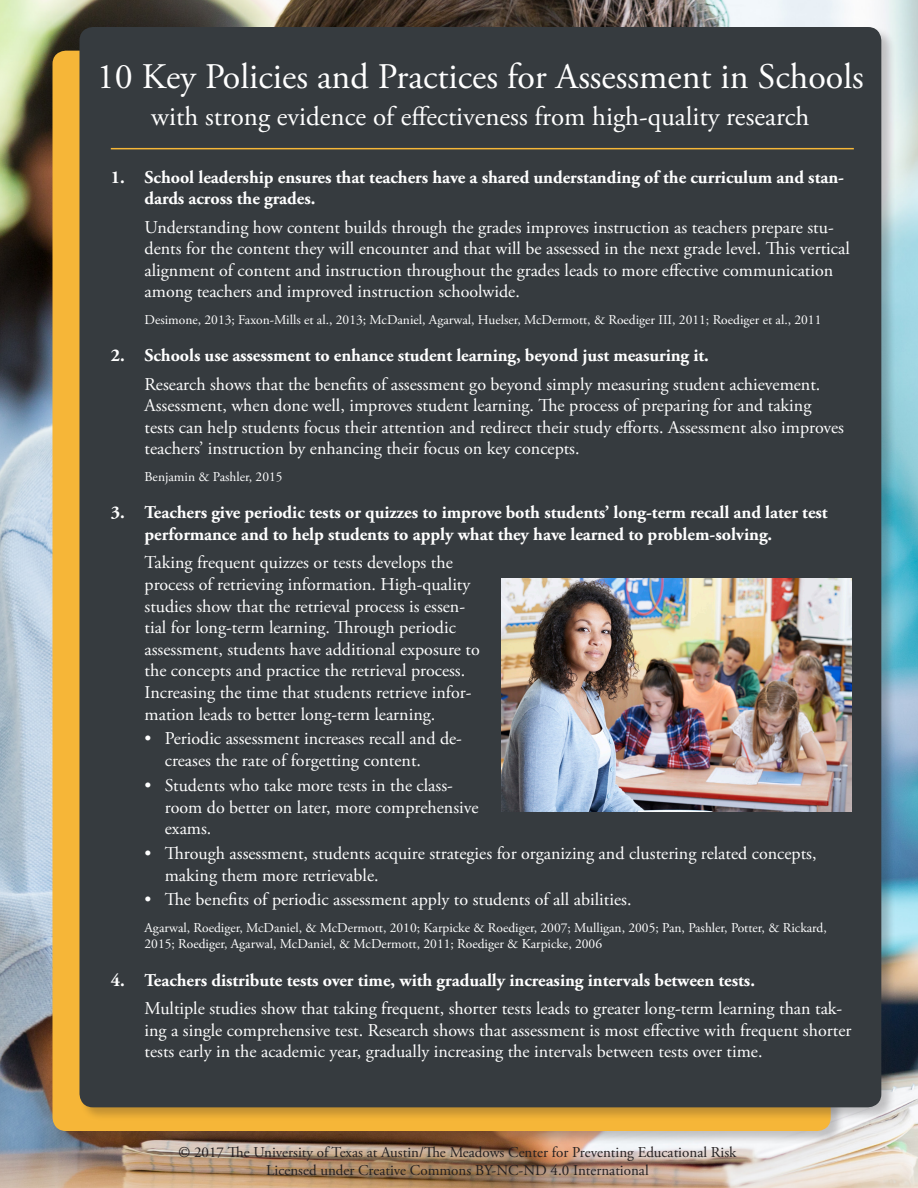
<style>
.page{position:relative;width:918px;height:1188px;background:#fff}
.page>*{position:absolute;margin:0;border:0;box-sizing:border-box;transform-origin:0 0}
.t1{font:36px "Adobe Garamond Pro";color:#fff}
.t2{font:27px "Adobe Garamond Pro";color:#fff}
.Explanation{font:18px/21.6px "Adobe Garamond Pro";color:#fff}
.t3{font:700 18px/21.6px "Adobe Garamond Pro";letter-spacing:-.005em;color:#fff}
.t4{font:15px/18px "Adobe Garamond Pro";color:#231f20;text-align:center}
.Citation{font:13.5px/16.2px "Adobe Garamond Pro";color:#fff}
</style>
<div class="page">
<img style="left:0;top:0;width:918px;height:1188px">
<div style="left:52px;top:51px;width:779px;height:1080px;background:#f6b638;border-radius:14px"></div>
<div style="left:78px;top:26px;width:818px;height:1096px;background:#231f20;opacity:.25"></div>
<div style="left:80px;top:27px;width:801px;height:1080px;background:#363b3f;border-radius:14px"></div>
<hr style="left:111px;top:148px;width:743px;height:1px;background:#f6b638">
<img style="left:502px;top:579px;width:349px;height:233px">
<p class="t1" style="left:97px;top:55px;width:768px">10 Key Policies and Practices for Assessment in Schools</p>
<p class="t2" style="left:151px;top:100px;width:660px">with strong evidence of effectiveness from high-quality research</p>
<p class="t3" style="left:145px;top:166px;width:701px;text-indent:-34px">1. School leadership ensures that teachers have a shared understanding of the curriculum and stan&shy;dards across the grades.</p>
<p class="Explanation" style="left:145px;top:217px;width:707px">Understanding how content builds through the grades improves instruction as teachers prepare stu&shy;dents for the content they will encounter and that will be assessed in the next grade level. This vertical alignment of content and instruction throughout the grades leads to more effective communication among teachers and improved instruction schoolwide.</p>
<p class="Citation" style="left:145px;top:312px;width:678px">Desimone, 2013; Faxon-Mills et al., 2013; McDaniel, Agarwal, Huelser, McDermott, &amp; Roediger III, 2011; Roediger et al., 2011</p>
<p class="t3" style="left:111px;top:345px;width:600px">2. Schools use assessment to enhance student learning, beyond just measuring it.</p>
<p class="Explanation" style="left:145px;top:374px;width:701px">Research shows that the benefits of assessment go beyond simply measuring student achievement.<br>Assessment, when done well, improves student learning. The process of preparing for and taking tests can help students focus their attention and redirect their study efforts. Assessment also improves teachers’ instruction by enhancing their focus on key concepts.</p>
<p class="Citation" style="left:145px;top:469px;width:140px">Benjamin &amp; Pashler, 2015</p>
<p class="t3" style="left:145px;top:502px;width:685px;text-indent:-34px">3. Teachers give periodic tests or quizzes to improve both students’ long-term recall and later test performance and to help students to apply what they have learned to problem-solving.</p>
<p class="Explanation" style="left:145px;top:553px;width:337px">Taking frequent quizzes or tests develops the process of retrieving information. High-quality studies show that the retrieval process is essen&shy;tial for long-term learning. Through periodic assessment, students have additional exposure to the concepts and practice the retrieval process.<br>Increasing the time that students retrieve infor&shy;mation leads to better long-term learning.</p>
<p class="Explanation" style="left:165px;top:729px;width:299px;text-indent:-20px">• Periodic assessment increases recall and de&shy;creases the rate of forgetting content.</p>
<p class="Explanation" style="left:165px;top:775px;width:315px;text-indent:-20px">• Students who take more tests in the class&shy;room do better on later, more comprehensive exams.</p>
<p class="Explanation" style="left:165px;top:843px;width:653px;text-indent:-20px">• Through assessment, students acquire strategies for organizing and clustering related concepts, making them more retrievable.</p>
<p class="Explanation" style="left:145px;top:890px;width:488px">• The benefits of periodic assessment apply to students of all abilities.</p>
<p class="Citation" style="left:145px;top:920px;width:684px">Agarwal, Roediger, McDaniel, &amp; McDermott, 2010; Karpicke &amp; Roediger, 2007; Mulligan, 2005; Pan, Pashler, Potter, &amp; Rickard,<br>2015; Roediger, Agarwal, McDaniel, &amp; McDermott, 2011; Roediger &amp; Karpicke, 2006</p>
<p class="t3" style="left:111px;top:969px;width:646px">4. Teachers distribute tests over time, with gradually increasing intervals between tests.</p>
<p class="Explanation" style="left:145px;top:998px;width:708px">Multiple studies show that taking frequent, shorter tests leads to greater long-term learning than tak&shy;ing a single comprehensive test. Research shows that assessment is most effective with frequent shorter tests early in the academic year, gradually increasing the intervals between tests over time.</p>
<p class="t4" style="left:179px;top:1144px;width:559px">© 2017 The University of Texas at Austin/The Meadows Center for Preventing Educational Risk<br>Licensed under Creative Commons BY-NC-ND 4.0 International</p>
</div>
